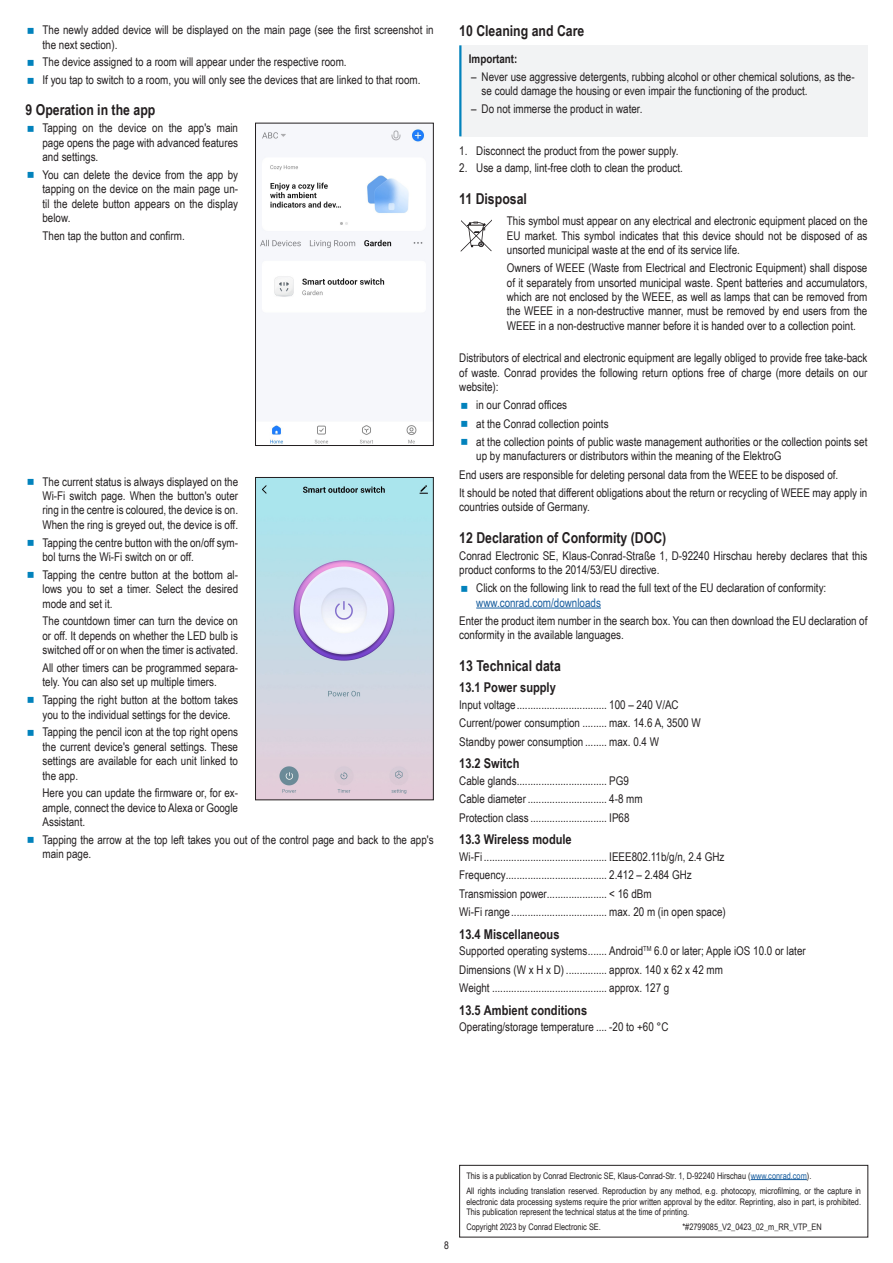
<style>
.page{position:relative;width:893px;height:1263px;background:#fff}
.page>*{position:absolute;margin:0;border:0;box-sizing:border-box;transform-origin:0 0}
.t1{font:700 15px "Arial Narrow";color:#231f20}
.t2{font:700 13.5px "Arial Narrow";color:#231f20}
.P-Paragraph{font:12px/14.4px "Arial Narrow";color:#231f20}
.P-Technical-Data{font:12px "Arial Narrow";color:#231f20}
.P-Procedure__Step--N{font:12px/14.4px "Arial Narrow";color:#231f20;text-align:justify}
.P-Paragraph-2{font:700 12px "Arial Narrow";color:#231f20}
.t3{font:10.5px "Arial Narrow";color:#231f20}
.P-Identif__Copyright{font:9px/10.8px "Arial Narrow";color:#231f20;text-align:justify}
.s1{color:#175d9e}
</style>
<div class="page">
<img style="left:260px;top:127px;width:165px;height:317px">
<div style="left:255px;top:123px;width:179px;height:323px;border:1px solid #231f20"></div>
<img style="left:257px;top:479px;width:175px;height:319px">
<div style="left:255px;top:477px;width:179px;height:323px;border:1px solid #231f20"></div>
<hr style="left:476px;top:608px;width:125px;height:1px;background:#175d9e">
<div style="left:460px;top:45px;width:407px;height:91px;background:#f2f3f4"></div>
<hr style="left:459px;top:45px;width:2px;height:91px;background:#0282bc">
<svg style="left:460px;top:219px;width:32px;height:33px"></svg>
<hr style="left:751px;top:1179px;width:56px;height:1px;background:#175d9e">
<div style="left:459px;top:1165px;width:409px;height:72px;border:1px solid #231f20"></div>
<p class="P-Paragraph" style="left:43px;top:22px;width:393px">The newly added device will be displayed on the main page (see the first screenshot in the next section).</p>
<p class="P-Paragraph" style="left:43px;top:55px;width:306px">The device assigned to a room will appear under the respective room.</p>
<p class="P-Paragraph" style="left:43px;top:72px;width:379px">If you tap to switch to a room, you will only see the devices that are linked to that room.</p>
<p class="t1" style="left:26px;top:99px;width:131px">9 Operation in the app</p>
<p class="P-Paragraph" style="left:43px;top:121px;width:197px;text-align:justify">Tapping on the device on the app's main page opens the page with advanced features and settings.</p>
<p class="P-Paragraph" style="left:43px;top:167px;width:197px;text-align:justify">You can delete the device from the app by tapping on the device on the main page un&shy;til the delete button appears on the display below.</p>
<p class="P-Procedure__Step--N" style="left:43px;top:228px;width:144px">Then tap the button and confirm.</p>
<p class="P-Paragraph" style="left:43px;top:474px;width:197px;text-align:justify">The current status is always displayed on the Wi-Fi switch page. When the button's outer ring in the centre is coloured, the device is on.<br>When the ring is greyed out, the device is off.</p>
<p class="P-Paragraph" style="left:43px;top:535px;width:197px">Tapping the centre button with the on/off sym&shy;bol turns the Wi-Fi switch on or off.</p>
<p class="P-Paragraph" style="left:43px;top:567px;width:197px;text-align:justify">Tapping the centre button at the bottom al&shy;lows you to set a timer. Select the desired mode and set it.</p>
<p class="P-Procedure__Step--N" style="left:43px;top:613px;width:197px">The countdown timer can turn the device on or off. It depends on whether the LED bulb is switched off or on when the timer is activated.</p>
<p class="P-Procedure__Step--N" style="left:43px;top:660px;width:197px">All other timers can be programmed separa&shy;tely. You can also set up multiple timers.</p>
<p class="P-Paragraph" style="left:43px;top:692px;width:197px">Tapping the right button at the bottom takes you to the individual settings for the device.</p>
<p class="P-Paragraph" style="left:43px;top:724px;width:197px;text-align:justify">Tapping the pencil icon at the top right opens the current device's general settings. These settings are available for each unit linked to the app.</p>
<p class="P-Procedure__Step--N" style="left:43px;top:785px;width:197px">Here you can update the firmware or, for ex&shy;ample, connect the device to Alexa or Google Assistant.</p>
<p class="P-Paragraph" style="left:43px;top:832px;width:393px">Tapping the arrow at the top left takes you out of the control page and back to the app's main page.</p>
<p class="t1" style="left:459px;top:20px;width:127px">10 Cleaning and Care</p>
<p class="P-Paragraph-2" style="left:469px;top:49px;width:50px">Important:</p>
<p class="P-Paragraph" style="left:482px;top:69px;width:375px;text-indent:-11px">– Never use aggressive detergents, rubbing alcohol or other chemical solutions, as the&shy;se could damage the housing or even impair the functioning of the product.</p>
<p class="P-Paragraph" style="left:471px;top:102px;width:173px">– Do not immerse the product in water.</p>
<p class="P-Paragraph" style="left:459px;top:143px;width:221px">1. Disconnect the product from the power supply.</p>
<p class="P-Paragraph" style="left:459px;top:161px;width:225px">2. Use a damp, lint-free cloth to clean the product.</p>
<p class="t1" style="left:459px;top:187px;width:69px">11 Disposal</p>
<p class="P-Paragraph" style="left:507px;top:213px;width:362px;text-align:justify">This symbol must appear on any electrical and electronic equipment placed on the EU market. This symbol indicates that this device should not be disposed of as unsorted municipal waste at the end of its service life.</p>
<p class="P-Paragraph" style="left:507px;top:260px;width:362px;text-align:justify">Owners of WEEE (Waste from Electrical and Electronic Equipment) shall dispose of it separately from unsorted municipal waste. Spent batteries and accumulators, which are not enclosed by the WEEE, as well as lamps that can be removed from the WEEE in a non-destructive manner, must be removed by end users from the WEEE in a non-destructive manner before it is handed over to a collection point.</p>
<p class="P-Paragraph" style="left:459px;top:350px;width:410px;text-align:justify">Distributors of electrical and electronic equipment are legally obliged to provide free take-back of waste. Conrad provides the following return options free of charge (more details on our website):</p>
<p class="P-Paragraph" style="left:476px;top:398px;width:92px">in our Conrad offices</p>
<p class="P-Paragraph" style="left:476px;top:416px;width:134px">at the Conrad collection points</p>
<p class="P-Paragraph" style="left:476px;top:434px;width:393px">at the collection points of public waste management authorities or the collection points set up by manufacturers or distributors within the meaning of the ElektroG</p>
<p class="P-Paragraph" style="left:459px;top:467px;width:381px">End users are responsible for deleting personal data from the WEEE to be disposed of.</p>
<p class="P-Paragraph" style="left:459px;top:485px;width:410px">It should be noted that different obligations about the return or recycling of WEEE may apply in countries outside of Germany.</p>
<p class="t1" style="left:459px;top:526px;width:209px">12 Declaration of Conformity (DOC)</p>
<p class="P-Paragraph" style="left:459px;top:548px;width:410px">Conrad Electronic SE, Klaus-Conrad-Straße 1, D-92240 Hirschau hereby declares that this product conforms to the 2014/53/EU directive.</p>
<p class="P-Paragraph" style="left:476px;top:580px;width:352px">Click on the following link to read the full text of the EU declaration of conformity: <span class="s1">www.conrad.com/downloads</span></p>
<p class="P-Paragraph" style="left:459px;top:613px;width:410px">Enter the product item number in the search box. You can then download the EU declaration of conformity in the available languages.</p>
<p class="t1" style="left:459px;top:654px;width:103px">13 Technical data</p>
<p class="t2" style="left:459px;top:677px;width:98px">13.1 Power supply</p>
<p class="P-Technical-Data" style="left:459px;top:696px;width:221px">Input voltage................................. 100 – 240 V/AC</p>
<p class="P-Technical-Data" style="left:459px;top:714px;width:243px">Current/power consumption ......... max. 14.6 A, 3500 W</p>
<p class="P-Technical-Data" style="left:459px;top:733px;width:201px">Standby power consumption ........ max. 0.4 W</p>
<p class="t2" style="left:459px;top:753px;width:62px">13.2 Switch</p>
<p class="P-Technical-Data" style="left:459px;top:772px;width:171px">Cable glands................................. PG9</p>
<p class="P-Technical-Data" style="left:459px;top:790px;width:185px">Cable diameter ............................. 4-8 mm</p>
<p class="P-Technical-Data" style="left:459px;top:809px;width:172px">Protection class ............................ IP68</p>
<p class="t2" style="left:459px;top:829px;width:114px">13.3 Wireless module</p>
<p class="P-Technical-Data" style="left:459px;top:848px;width:267px">Wi-Fi ............................................. IEEE802.11b/g/n, 2.4 GHz</p>
<p class="P-Technical-Data" style="left:459px;top:866px;width:234px">Frequency..................................... 2.412 – 2.484 GHz</p>
<p class="P-Technical-Data" style="left:459px;top:885px;width:194px">Transmission power...................... &lt; 16 dBm</p>
<p class="P-Technical-Data" style="left:459px;top:903px;width:268px">Wi-Fi range................................... max. 20 m (in open space)</p>
<p class="t2" style="left:459px;top:923px;width:102px">13.4 Miscellaneous</p>
<p class="P-Technical-Data" style="left:459px;top:942px;width:348px">Supported operating systems....... Android<sup>TM</sup> 6.0 or later; Apple iOS 10.0 or later</p>
<p class="P-Technical-Data" style="left:459px;top:961px;width:265px">Dimensions (W x H x D) ............... approx. 140 x 62 x 42 mm</p>
<p class="P-Technical-Data" style="left:459px;top:979px;width:212px">Weight .......................................... approx. 127 g</p>
<p class="t2" style="left:459px;top:999px;width:129px">13.5 Ambient conditions</p>
<p class="P-Technical-Data" style="left:459px;top:1018px;width:211px">Operating/storage temperature .... -20 to +60 °C</p>
<p class="t3" style="left:444px;top:1238px;width:6px">8</p>
<p class="P-Identif__Copyright" style="left:466px;top:1170px;width:346px">This is a publication by Conrad Electronic SE, Klaus-Conrad-Str. 1, D-92240 Hirschau (<span class="s1">www.conrad.com</span>).</p>
<p class="P-Identif__Copyright" style="left:466px;top:1185px;width:396px">All rights including translation reserved. Reproduction by any method, e.g. photocopy, microfilming, or the capture in electronic data processing systems require the prior written approval by the editor. Reprinting, also in part, is prohibited.<br>This publication represent the technical status at the time of printing.</p>
<p class="P-Identif__Copyright" style="left:466px;top:1221px;width:136px">Copyright 2023 by Conrad Electronic SE.</p>
<p class="P-Identif__Copyright" style="left:682px;top:1221px;width:141px">*#2799085_V2_0423_02_m_RR_VTP_EN</p>
</div>
